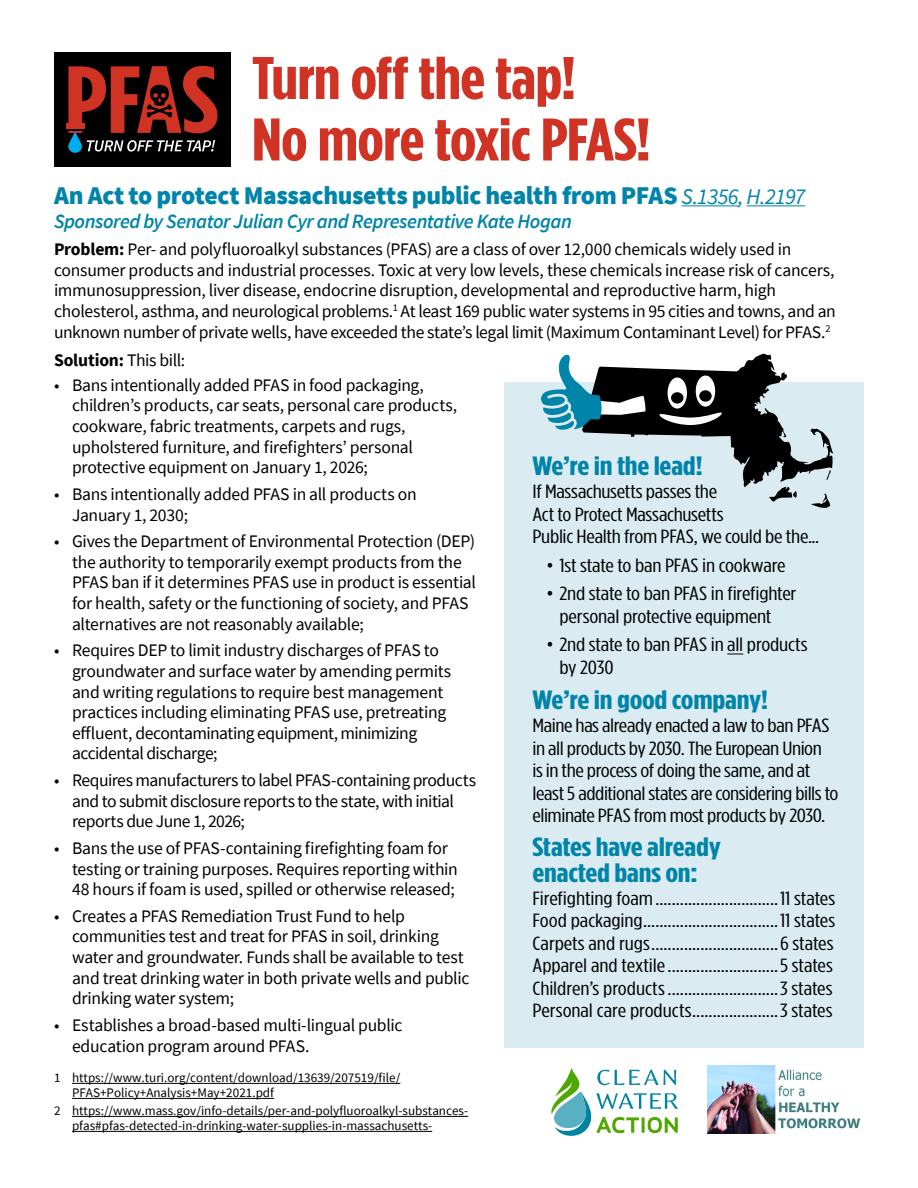
<style>
.page{position:relative;width:918px;height:1188px;background:#fff}
.page>*{position:absolute;margin:0;border:0;box-sizing:border-box;transform-origin:0 0}
.t1{font:700 60px/61.5px "Gotham Condensed";letter-spacing:-.015em;color:#d03223;scale:1.18 1}
.t2{font:700 26.4px/25.5px "Gotham Condensed";letter-spacing:-.01em;color:#0084a9;scale:1.28 1}
.PFAS_Bill_First_para{font:900 25.5px "Source Sans Pro";letter-spacing:-.015em;color:#0084a9}
.PFAS_Bill_Sponsor{font:italic 600 20.25px "Source Sans Pro";letter-spacing:-.025em;color:#0084a9}
.t3{font:19.05px/22.5px "Gotham Condensed";letter-spacing:-.01em;color:#000;scale:1.28 1}
.PFAS_Bill_Desc_Text{font:17.7px/20.7px "Source Sans Pro";letter-spacing:-.015em;color:#000}
.PFAS_Bill_Desc_Text-2{font:700 17.7px "Source Sans Pro";letter-spacing:-.01em;color:#000}
.t4{font:13.2px/15px "Source Sans Pro";color:#000}
.s1{font-weight:400;font-style:italic;font-size:22.5px}
.s2{font-weight:700}
.s3{font-weight:400}
</style>
<div class="page">
<div style="left:54px;top:52px;width:176px;height:115px;background:#000"></div>
<svg style="left:68px;top:128px;width:14px;height:25px"></svg>
<svg style="left:87px;top:140px;width:128px;height:12px"></svg>
<svg style="left:66px;top:66px;width:151px;height:67px"></svg>
<hr style="left:682px;top:206px;width:56px;height:1px;background:#0084a9">
<hr style="left:747px;top:206px;width:58px;height:1px;background:#0084a9">
<hr style="left:72px;top:1083px;width:328px;height:1px;background:#000">
<hr style="left:72px;top:1098px;width:202px;height:1px;background:#000">
<hr style="left:72px;top:1116px;width:396px;height:1px;background:#000">
<hr style="left:72px;top:1131px;width:360px;height:1px;background:#000">
<img style="left:708px;top:1066px;width:152px;height:68px">
<svg style="left:551px;top:1068px;width:127px;height:68px"></svg>
<div style="left:504px;top:382px;width:360px;height:666px;background:#daebf1"></div>
<svg style="left:727px;top:654px;width:16px;height:1px"></svg>
<svg style="left:541px;top:354px;width:292px;height:154px"></svg>
<p class="t1" style="left:252px;top:47px;width:340px">Turn off the tap!<br>No more toxic PFAS!</p>
<p class="PFAS_Bill_First_para" style="left:54px;top:178px;width:753px">An Act to protect Massachusetts public health from PFAS <span class="s1">S.1356, H.2197</span></p>
<p class="PFAS_Bill_Sponsor" style="left:54px;top:208px;width:519px">Sponsored by Senator Julian Cyr and Representative Kate Hogan</p>
<p class="PFAS_Bill_Desc_Text" style="left:54px;top:239px;width:783px"><span class="s2">Problem:</span> Per- and polyfluoroalkyl substances (PFAS) are a class of over 12,000 chemicals widely used in consumer products and industrial processes. Toxic at very low levels, these chemicals increase risk of cancers, immunosuppression, liver disease, endocrine disruption, developmental and reproductive harm, high cholesterol, asthma, and neurological problems.<sup>1</sup> At least 169 public water systems in 95 cities and towns, and an unknown number of private wells, have exceeded the state’s legal limit (Maximum Contaminant Level) for PFAS.<sup>2</sup></p>
<p class="PFAS_Bill_Desc_Text-2" style="left:54px;top:348px;width:133px">Solution: <span class="s3">This bill:</span></p>
<p class="PFAS_Bill_Desc_Text" style="left:72px;top:374px;width:387px;text-indent:-18px">• Bans intentionally added PFAS in food packaging, children’s products, car seats, personal care products, cookware, fabric treatments, carpets and rugs, upholstered furniture, and firefighters’ personal protective equipment on January 1, 2026;</p>
<p class="PFAS_Bill_Desc_Text" style="left:72px;top:484px;width:346px;text-indent:-18px">• Bans intentionally added PFAS in all products on<br>January 1, 2030;</p>
<p class="PFAS_Bill_Desc_Text" style="left:72px;top:531px;width:406px;text-indent:-18px">• Gives the Department of Environmental Protection (DEP) the authority to temporarily exempt products from the PFAS ban if it determines PFAS use in product is essential for health, safety or the functioning of society, and PFAS alternatives are not reasonably available;</p>
<p class="PFAS_Bill_Desc_Text" style="left:72px;top:640px;width:381px;text-indent:-18px">• Requires DEP to limit industry discharges of PFAS to groundwater and surface water by amending permits and writing regulations to require best management practices including eliminating PFAS use, pretreating effluent, decontaminating equipment, minimizing accidental discharge;</p>
<p class="PFAS_Bill_Desc_Text" style="left:72px;top:770px;width:406px;text-indent:-18px">• Requires manufacturers to label PFAS-containing products and to submit disclosure reports to the state, with initial reports due June 1, 2026;</p>
<p class="PFAS_Bill_Desc_Text" style="left:72px;top:838px;width:387px;text-indent:-18px">• Bans the use of PFAS-containing firefighting foam for testing or training purposes. Requires reporting within<br>48 hours if foam is used, spilled or otherwise released;</p>
<p class="PFAS_Bill_Desc_Text" style="left:72px;top:905px;width:399px;text-indent:-18px">• Creates a PFAS Remediation Trust Fund to help communities test and treat for PFAS in soil, drinking water and groundwater. Funds shall be available to test and treat drinking water in both private wells and public drinking water system;</p>
<p class="PFAS_Bill_Desc_Text" style="left:72px;top:1015px;width:332px;text-indent:-18px">• Establishes a broad-based multi-lingual public education program around PFAS.</p>
<p class="t2" style="left:532px;top:453px;width:135px">We’re in the lead!</p>
<p class="t3" style="left:532px;top:480px;width:226px">If Massachusetts passes the<br>Act to Protect Massachusetts<br>Public Health from PFAS, we could be the...</p>
<p class="t3" style="left:546px;top:554px;width:189px">• 1st state to ban PFAS in cookware</p>
<p class="t3" style="left:546px;top:582px;width:197px;text-align:center">• 2nd state to ban PFAS in firefighter personal protective equipment</p>
<p class="t3" style="left:560px;top:633px;width:195px;text-indent:-14px">• 2nd state to ban PFAS in all products by 2030</p>
<p class="t2" style="left:532px;top:687px;width:186px">We’re in good company!</p>
<p class="t3" style="left:532px;top:714px;width:241px">Maine has already enacted a law to ban PFAS in all products by 2030. The European Union<br>is in the process of doing the same, and at least 5 additional states are considering bills to eliminate PFAS from most products by 2030.</p>
<p class="t2" style="left:532px;top:834px;width:149px">States have already enacted bans on:</p>
<p class="t3" style="left:532px;top:887px;width:238px">Firefighting foam..............................11 states</p>
<p class="t3" style="left:532px;top:909px;width:238px">Food packaging.................................11 states</p>
<p class="t3" style="left:532px;top:932px;width:237px">Carpets and rugs...............................6 states</p>
<p class="t3" style="left:532px;top:954px;width:236px">Apparel and textile...........................5 states</p>
<p class="t3" style="left:532px;top:977px;width:236px">Children’s products...........................3 states</p>
<p class="t3" style="left:532px;top:999px;width:236px">Personal care products.....................3 states</p>
<p class="t4" style="left:72px;top:1070px;width:330px;text-indent:-18px">1 https://www.turi.org/content/download/13639/207519/file/<br>PFAS+Policy+Analysis+May+2021.pdf</p>
<p class="t4" style="left:72px;top:1103px;width:398px;text-indent:-18px">2 https://www.mass.gov/info-details/per-and-polyfluoroalkyl-substances&shy;pfas#pfas-detected-in-drinking-water-supplies-in-massachusetts-</p>
</div>
